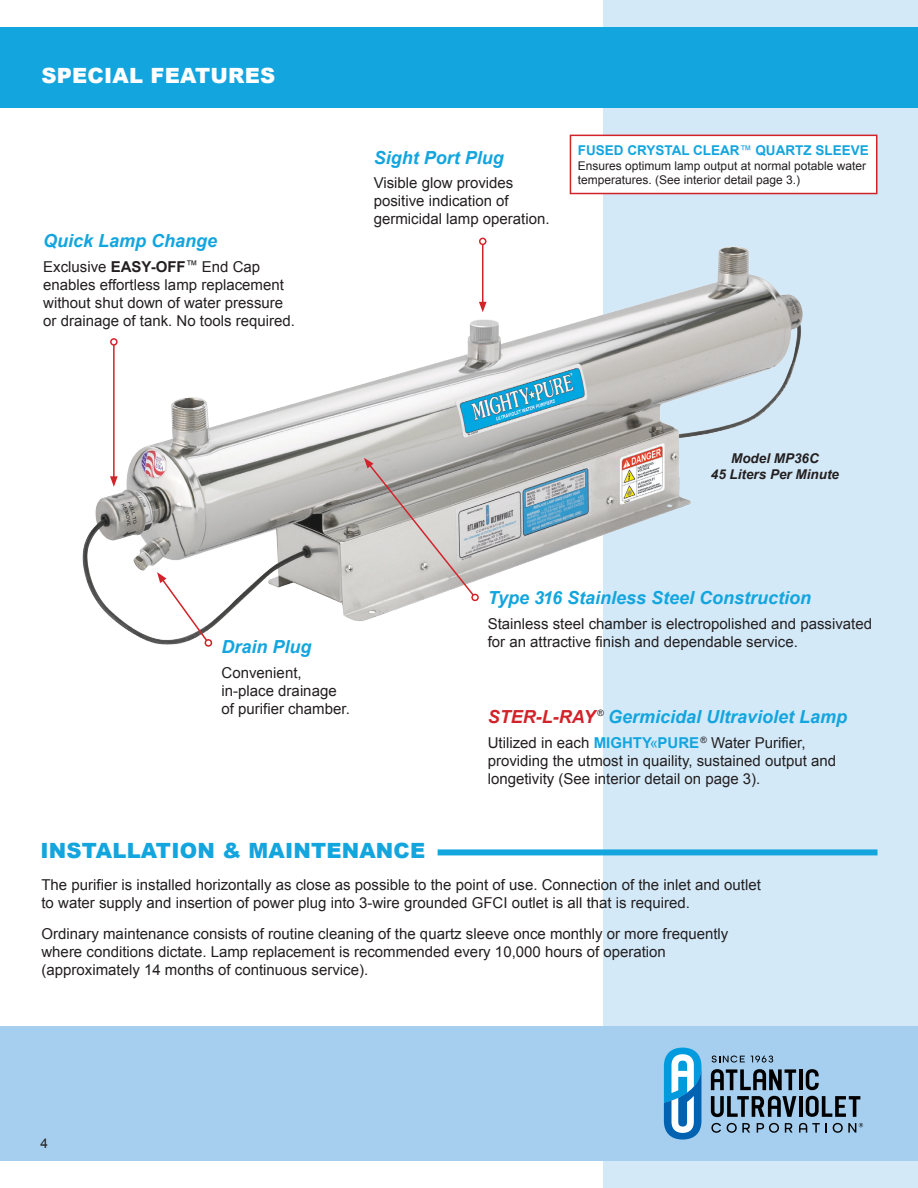
<style>
.page{position:relative;width:918px;height:1188px;background:#fff}
.page>*{position:absolute;margin:0;border:0;box-sizing:border-box;transform-origin:0 0}
.t1{font:900 21px "Arial";letter-spacing:.01em;color:#13a5de}
.t2{font:900 21px "Arial";letter-spacing:.01em;color:#fff}
.t3{font:italic 700 18px "Arial";color:#13a5de}
.t4{font:15px/18px "Arial";color:#231f20}
.t5{font:700 13.5px "Arial";color:#13a5de}
.t6{font:italic 700 13.5px/16.2px "Arial";color:#231f20;text-align:center}
.t7{font:13.5px "Arial";color:#231f20}
.t8{font:12px/14.4px "Arial";color:#231f20}
.s1{font-weight:700}
.s2{font-weight:400;font-size:12px}
.s3{color:#d2232a}
.s4{font-weight:700;color:#13a5de}
.s5{color:#13a5de}
</style>
<div class="page">
<div style="left:603px;top:0;width:315px;height:1188px;background:#d3e9f8"></div>
<div style="left:0;top:27px;width:918px;height:81px;background:#13a5de"></div>
<div style="left:0;top:1026px;width:918px;height:135px;background:#a6cfef"></div>
<svg style="left:664px;top:1048px;width:37px;height:92px;background:#59aada"></svg>
<svg style="left:727px;top:1123px;width:23px;height:10px"></svg>
<svg style="left:757px;top:1123px;width:22px;height:10px"></svg>
<svg style="left:785px;top:1123px;width:8px;height:10px"></svg>
<svg style="left:799px;top:1123px;width:21px;height:10px"></svg>
<svg style="left:711px;top:1123px;width:10px;height:10px"></svg>
<svg style="left:833px;top:1123px;width:30px;height:10px"></svg>
<hr style="left:799px;top:1069px;width:4px;height:21px;background:#000">
<svg style="left:711px;top:1069px;width:85px;height:21px"></svg>
<svg style="left:806px;top:1069px;width:13px;height:21px"></svg>
<hr style="left:799px;top:1096px;width:4px;height:21px;background:#000">
<svg style="left:806px;top:1096px;width:54px;height:21px"></svg>
<svg style="left:711px;top:1096px;width:85px;height:21px"></svg>
<svg style="left:751px;top:1056px;width:22px;height:7px"></svg>
<svg style="left:712px;top:1056px;width:33px;height:7px"></svg>
<div style="left:570px;top:135px;width:307px;height:59px;background:#fff"></div>
<div style="left:570px;top:135px;width:308px;height:59px;border:2px solid #d2232a"></div>
<img style="left:82px;top:237px;width:721px;height:407px">
<div style="left:438px;top:849px;width:440px;height:6px;background:#13a5de"></div>
<hr style="left:113px;top:345px;width:2px;height:134px;background:#d2232a">
<div style="left:110px;top:338px;width:8px;height:8px;border:2px solid #d2232a;border-radius:50%"></div>
<svg style="left:110px;top:476px;width:8px;height:11px"></svg>
<hr style="left:482px;top:244px;width:1px;height:60px;background:#d2232a">
<div style="left:479px;top:238px;width:7px;height:7px;border:2px solid #d2232a;border-radius:50%"></div>
<svg style="left:479px;top:302px;width:8px;height:10px"></svg>
<svg style="left:157px;top:572px;width:57px;height:75px"></svg>
<svg style="left:364px;top:458px;width:116px;height:145px;background:#c3bebb"></svg>
<h1 class="t2" style="left:41px;top:60px;width:235px">SPECIAL FEATURES</h1>
<p class="t3" style="left:43px;top:231px;width:176px">Quick Lamp Change</p>
<p class="t4" style="left:43px;top:258px;width:253px">Exclusive <span class="s1">EASY-OFF</span><sup>™</sup> End Cap enables effortless lamp replacement without shut down of water pressure or drainage of tank. No tools required.</p>
<p class="t3" style="left:374px;top:147px;width:132px">Sight Port Plug</p>
<p class="t4" style="left:374px;top:174px;width:177px">Visible glow provides positive indication of germicidal lamp operation.</p>
<p class="t5" style="left:578px;top:143px;width:292px">FUSED CRYSTAL CLEAR<span class="s2">™</span> QUARTZ SLEEVE</p>
<p class="t8" style="left:578px;top:159px;width:290px">Ensures optimum lamp output at normal potable water temperatures. (See interior detail page 3.)</p>
<p class="t3" style="left:222px;top:637px;width:92px">Drain Plug</p>
<p class="t4" style="left:222px;top:664px;width:130px">Convenient, in-place drainage of purifier chamber.</p>
<p class="t6" style="left:711px;top:450px;width:130px">Model MP36C<br>45 Liters Per Minute</p>
<p class="t3" style="left:488px;top:588px;width:325px">Type 316 Stainless Steel Construction</p>
<p class="t4" style="left:488px;top:615px;width:386px">Stainless steel chamber is electropolished and passivated for an attractive finish and dependable service.</p>
<p class="t3" style="left:488px;top:707px;width:361px"><span class="s3">STER-L-RAY</span> <sup>®</sup> Germicidal Ultraviolet Lamp</p>
<p class="t4" style="left:488px;top:734px;width:350px">Utilized in each <span class="s4">MIGHTY</span><span class="s5">«</span><span class="s4">PURE</span><sup>®</sup> Water Purifier, providing the utmost in quaility, sustained output and longetivity (See interior detail on page 3).</p>
<h1 class="t1" style="left:41px;top:836px;width:386px">INSTALLATION &amp; MAINTENANCE</h1>
<p class="t4" style="left:41px;top:876px;width:721px">The purifier is installed horizontally as close as possible to the point of use. Connection of the inlet and outlet to water supply and insertion of power plug into 3-wire grounded GFCI outlet is all that is required.</p>
<p class="t4" style="left:41px;top:925px;width:688px">Ordinary maintenance consists of routine cleaning of the quartz sleeve once monthly or more frequently where conditions dictate. Lamp replacement is recommended every 10,000 hours of operation (approximately 14 months of continuous service).</p>
<p class="t7" style="left:40px;top:1136px;width:9px">4</p>
</div>
